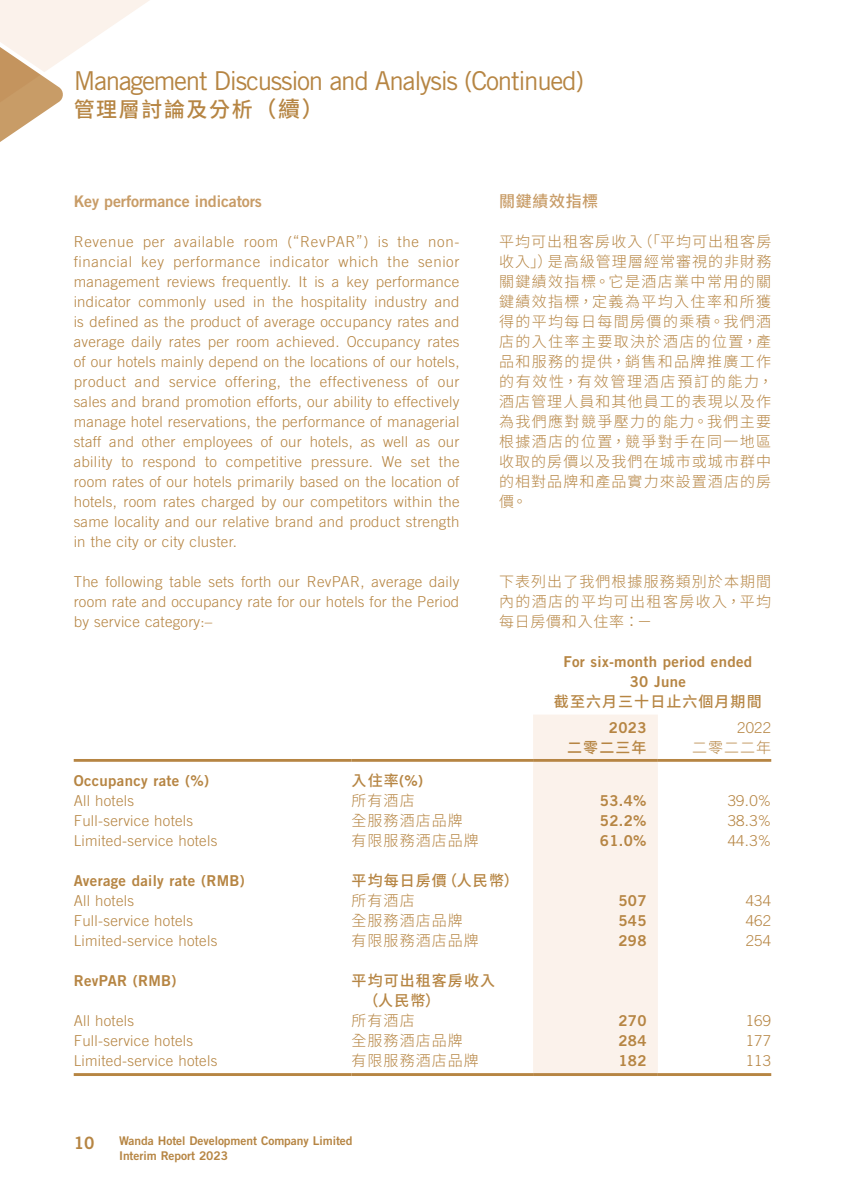
<style>
.page{position:relative;width:845px;height:1191px;background:#fff}
.page>*{position:absolute;margin:0;border:0;box-sizing:border-box;transform-origin:0 0}
.t1{font:26px "Trade Gothic LT Std";letter-spacing:-.05em;color:#b68543}
.t2{font:500 21px "Source Han Sans TC";letter-spacing:.075em;color:#b68543}
.t3{font:17px "Trade Gothic LT Std Bd 2";color:#b68543}
.Heading_2{font:16px "Trade Gothic LT Std Bd 2";letter-spacing:-.01em;color:#c89c67}
.C_Heading_2{font:500 16px "Source Han Sans TC";letter-spacing:.04em;color:#c89c67}
.Body_Text{font:300 15px/20px "Trade Gothic LT Std";letter-spacing:.02em;color:#b68543;text-align:justify}
.C_Body_Text{font:300 15px/20px "Source Han Sans TC";letter-spacing:.095em;color:#b68543}
.Body_Text-2{font:15px "Trade Gothic LT Std Bd 2";letter-spacing:.02em;color:#b68543}
.Body_Text-3{font:300 15px "Source Han Sans TC";letter-spacing:.07em;color:#b68543}
.Body_Text-4{font:500 15px/20px "Source Han Sans TC";letter-spacing:.07em;color:#b68543}
.t4{font:12px/15px "Trade Gothic LT Std Bd 2";letter-spacing:-.005em;color:#b68543}
.s1{font-size:22px}
.s2{font-family:"Trade Gothic LT Std Bd 2";font-weight:400}
</style>
<div class="page">
<svg style="left:0;top:0;width:150px;height:53px;fill:#fbf2eb"></svg>
<svg style="left:0;top:14px;width:72px;height:128px"></svg>
<div style="left:533px;top:715px;width:125px;height:358px;background:#fbf2eb"></div>
<hr style="left:74px;top:759px;width:277px;height:3px;background:#b68543">
<hr style="left:351px;top:759px;width:182px;height:3px;background:#b68543">
<hr style="left:533px;top:759px;width:125px;height:3px;background:#b68543">
<hr style="left:658px;top:759px;width:113px;height:3px;background:#b68543">
<hr style="left:74px;top:1073px;width:277px;height:3px;background:#b68543">
<hr style="left:351px;top:1073px;width:182px;height:3px;background:#b68543">
<hr style="left:533px;top:1073px;width:125px;height:3px;background:#b68543">
<hr style="left:658px;top:1073px;width:113px;height:3px;background:#b68543">
<h1 class="t1" style="left:74px;top:65px;width:512px">Management Discussion and Analysis (Continued)</h1>
<h2 class="t2" style="left:74px;top:97px;width:252px">管理層討論及分析<span class="s1">（續）</span></h2>
<p class="Heading_2" style="left:74px;top:191px;width:190px">Key performance indicators</p>
<p class="Body_Text" style="left:74px;top:231px;width:387px">Revenue per available room (“RevPAR”) is the non&shy;financial key performance indicator which the senior management reviews frequently. It is a key performance indicator commonly used in the hospitality industry and is defined as the product of average occupancy rates and average daily rates per room achieved. Occupancy rates of our hotels mainly depend on the locations of our hotels, product and service offering, the effectiveness of our sales and brand promotion efforts, our ability to effectively manage hotel reservations, the performance of managerial staff and other employees of our hotels, as well as our ability to respond to competitive pressure. We set the room rates of our hotels primarily based on the location of hotels, room rates charged by our competitors within the same locality and our relative brand and product strength in the city or city cluster.</p>
<p class="Body_Text" style="left:74px;top:571px;width:387px">The following table sets forth our RevPAR, average daily room rate and occupancy rate for our hotels for the Period by service category:–</p>
<p class="C_Heading_2" style="left:499px;top:192px;width:101px">關鍵績效指標</p>
<p class="C_Body_Text" style="left:499px;top:232px;width:276px">平均可出租客房收入（「平均可出租客房收入」）是高級管理層經常審視的非財務關鍵績效指標。它是酒店業中常用的關鍵績效指標，定義為平均入住率和所獲得的平均每日每間房價的乘積。我們酒店的入住率主要取決於酒店的位置，產品和服務的提供，銷售和品牌推廣工作的有效性，有效管理酒店預訂的能力，酒店管理人員和其他員工的表現以及作為我們應對競爭壓力的能力。我們主要根據酒店的位置，競爭對手在同一地區收取的房價以及我們在城市或城市群中的相對品牌和產品實力來設置酒店的房價。</p>
<p class="C_Body_Text" style="left:499px;top:572px;width:274px;text-align:justify">下表列出了我們根據服務類別於本期間內的酒店的平均可出租客房收入，平均每日房價和入住率：－</p>
<p class="Body_Text-2" style="left:563px;top:652px;width:190px">For six-month period ended</p>
<p class="Body_Text-2" style="left:630px;top:672px;width:58px">30 June</p>
<p class="Body_Text-4" style="left:554px;top:692px;width:209px">截至六月三十日止六個月期間</p>
<p class="Body_Text-2" style="left:609px;top:718px;width:39px">2023</p>
<p class="Body_Text" style="left:737px;top:717px;width:36px">2022</p>
<p class="Body_Text-4" style="left:567px;top:737px;width:81px">二零二三年</p>
<p class="Body_Text-3" style="left:692px;top:739px;width:81px">二零二二年</p>
<p class="Body_Text-2" style="left:74px;top:771px;width:137px">Occupancy rate (%)</p>
<p class="Body_Text-4" style="left:351px;top:771px;width:73px">入住率<span class="s2">(%)</span></p>
<p class="Body_Text" style="left:74px;top:790px;width:62px">All hotels</p>
<p class="Body_Text-3" style="left:351px;top:792px;width:65px">所有酒店</p>
<p class="Body_Text-2" style="left:600px;top:791px;width:48px">53.4%</p>
<p class="Body_Text" style="left:727px;top:790px;width:45px">39.0%</p>
<p class="Body_Text" style="left:74px;top:810px;width:121px">Full-service hotels</p>
<p class="Body_Text-3" style="left:351px;top:812px;width:113px">全服務酒店品牌</p>
<p class="Body_Text-2" style="left:600px;top:811px;width:48px">52.2%</p>
<p class="Body_Text" style="left:727px;top:810px;width:45px">38.3%</p>
<p class="Body_Text" style="left:74px;top:830px;width:145px">Limited-service hotels</p>
<p class="Body_Text-3" style="left:351px;top:832px;width:129px">有限服務酒店品牌</p>
<p class="Body_Text-2" style="left:600px;top:831px;width:48px">61.0%</p>
<p class="Body_Text" style="left:727px;top:830px;width:45px">44.3%</p>
<p class="Body_Text-2" style="left:74px;top:871px;width:173px">Average daily rate (RMB)</p>
<p class="Body_Text-4" style="left:351px;top:871px;width:169px">平均每日房價（人民幣）</p>
<p class="Body_Text" style="left:74px;top:890px;width:62px">All hotels</p>
<p class="Body_Text-3" style="left:351px;top:892px;width:65px">所有酒店</p>
<p class="Body_Text-2" style="left:618px;top:891px;width:30px">507</p>
<p class="Body_Text" style="left:745px;top:890px;width:27px">434</p>
<p class="Body_Text" style="left:74px;top:910px;width:121px">Full-service hotels</p>
<p class="Body_Text-3" style="left:351px;top:912px;width:113px">全服務酒店品牌</p>
<p class="Body_Text-2" style="left:618px;top:911px;width:30px">545</p>
<p class="Body_Text" style="left:745px;top:910px;width:27px">462</p>
<p class="Body_Text" style="left:74px;top:930px;width:145px">Limited-service hotels</p>
<p class="Body_Text-3" style="left:351px;top:932px;width:129px">有限服務酒店品牌</p>
<p class="Body_Text-2" style="left:618px;top:931px;width:30px">298</p>
<p class="Body_Text" style="left:745px;top:930px;width:27px">254</p>
<p class="Body_Text-2" style="left:74px;top:971px;width:104px">RevPAR (RMB)</p>
<p class="Body_Text-4" style="left:363px;top:971px;width:133px;text-indent:-12px">平均可出租客房收入（人民幣）</p>
<p class="Body_Text" style="left:74px;top:1010px;width:62px">All hotels</p>
<p class="Body_Text-3" style="left:351px;top:1012px;width:65px">所有酒店</p>
<p class="Body_Text-2" style="left:618px;top:1011px;width:30px">270</p>
<p class="Body_Text" style="left:745px;top:1010px;width:27px">169</p>
<p class="Body_Text" style="left:74px;top:1030px;width:121px">Full-service hotels</p>
<p class="Body_Text-3" style="left:351px;top:1032px;width:113px">全服務酒店品牌</p>
<p class="Body_Text-2" style="left:618px;top:1031px;width:30px">284</p>
<p class="Body_Text" style="left:745px;top:1030px;width:27px">177</p>
<p class="Body_Text" style="left:74px;top:1050px;width:145px">Limited-service hotels</p>
<p class="Body_Text-3" style="left:351px;top:1052px;width:129px">有限服務酒店品牌</p>
<p class="Body_Text-2" style="left:618px;top:1051px;width:30px">182</p>
<p class="Body_Text" style="left:745px;top:1050px;width:27px">113</p>
<p class="t3" style="left:74px;top:1132px;width:22px">10</p>
<p class="t4" style="left:119px;top:1132px;width:235px">Wanda Hotel Development Company Limited<br>Interim Report 2023</p>
</div>
